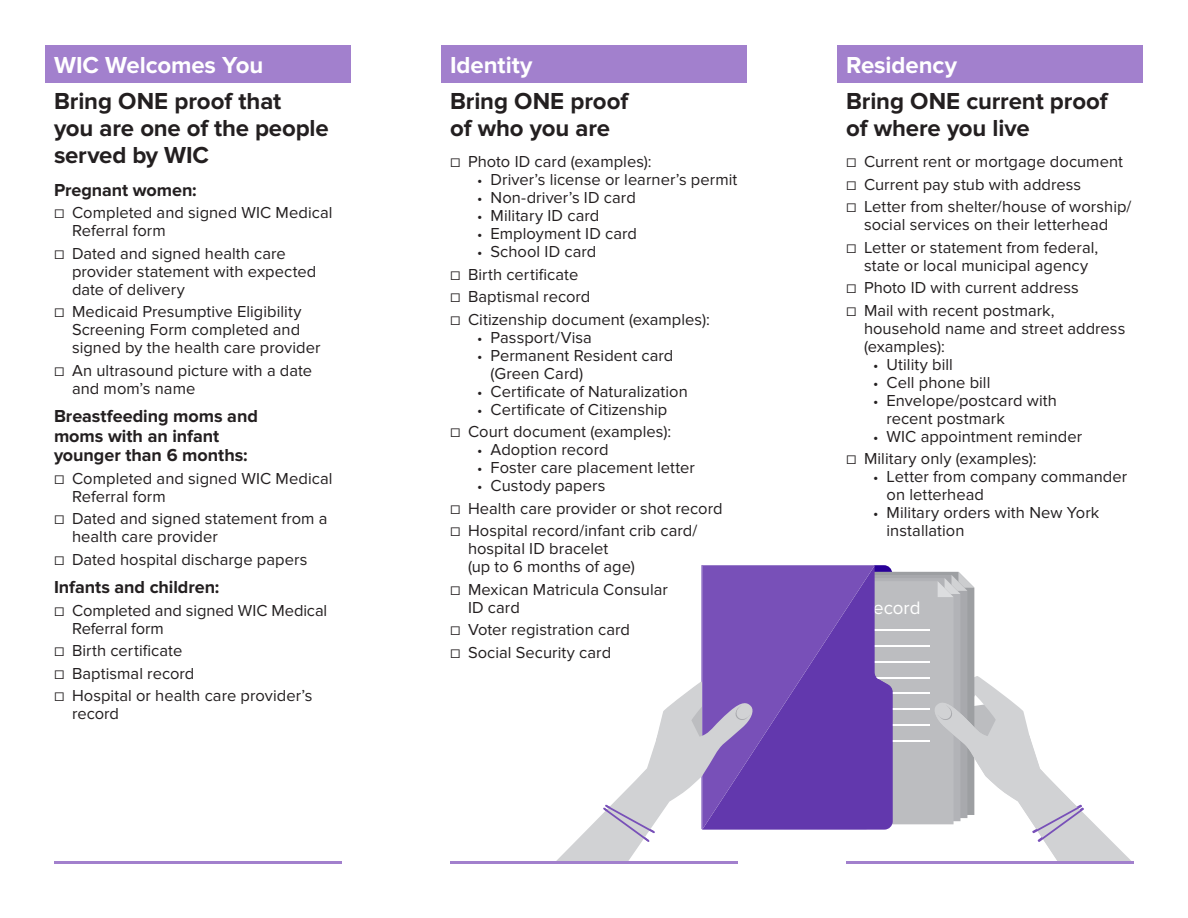
<style>
.page{position:relative;width:1188px;height:918px;background:#fff}
.page>*{position:absolute;margin:0;border:0;box-sizing:border-box;transform-origin:0 0}
.Head_2{font:700 24px/27px "Proxima Nova";letter-spacing:-.005em;color:#231f20}
.Heads{font:700 24px "Proxima Nova";letter-spacing:-.005em;color:#fff}
.t1{font:18.75px "Proxima Nova";color:#fff}
.subhead{font:700 18px/19.5px "Proxima Nova";letter-spacing:-.005em;color:#231f20}
.t2{font:16.5px/18px "Proxima Nova";letter-spacing:.005em;color:#231f20}
.s1{font-style:italic;font-size:15px}
.s2{font-size:15px}
</style>
<div class="page">
<svg style="left:702px;top:566px;width:173px;height:264px;background:#734bb5"></svg>
<svg style="left:786px;top:572px;width:345px;height:289px"></svg>
<svg style="left:556px;top:676px;width:199px;height:185px"></svg>
<hr style="left:54px;top:861px;width:288px;height:3px;background:#a280cd">
<div style="left:441px;top:45px;width:306px;height:38px;background:#a280cd"></div>
<div style="left:837px;top:45px;width:306px;height:38px;background:#a280cd"></div>
<hr style="left:450px;top:861px;width:288px;height:3px;background:#a280cd">
<hr style="left:846px;top:861px;width:288px;height:3px;background:#a280cd">
<div style="left:45px;top:45px;width:306px;height:38px;background:#a280cd"></div>
<p class="Heads" style="left:54px;top:51px;width:211px">WIC Welcomes You</p>
<p class="Head_2" style="left:54px;top:88px;width:276px">Bring ONE proof that<br>you are one of the people served by WIC</p>
<p class="subhead" style="left:54px;top:181px;width:144px">Pregnant women:</p>
<p class="t2" style="left:72px;top:204px;width:262px;text-indent:-18px"><span class="s1">☐</span> Completed and signed WIC Medical<br>Referral form</p>
<p class="t2" style="left:72px;top:245px;width:246px;text-indent:-18px"><span class="s1">☐</span> Dated and signed health care provider statement with expected date of delivery</p>
<p class="t2" style="left:72px;top:303px;width:250px;text-indent:-18px"><span class="s1">☐</span> Medicaid Presumptive Eligibility<br>Screening Form completed and signed by the health care provider</p>
<p class="t2" style="left:72px;top:362px;width:242px;text-indent:-18px"><span class="s1">☐</span> An ultrasound picture with a date and mom’s name</p>
<p class="subhead" style="left:54px;top:407px;width:205px">Breastfeeding moms and moms with an infant younger than 6 months:</p>
<p class="t2" style="left:72px;top:470px;width:262px;text-indent:-18px"><span class="s1">☐</span> Completed and signed WIC Medical<br>Referral form</p>
<p class="t2" style="left:72px;top:510px;width:257px;text-indent:-18px"><span class="s1">☐</span> Dated and signed statement from a health care provider</p>
<p class="t2" style="left:54px;top:551px;width:255px"><span class="s1">☐</span> Dated hospital discharge papers</p>
<p class="subhead" style="left:54px;top:578px;width:167px">Infants and children:</p>
<p class="t2" style="left:72px;top:602px;width:257px;text-indent:-18px"><span class="s1">☐</span> Completed and signed WIC Medical<br>Referral form</p>
<p class="t2" style="left:54px;top:642px;width:130px"><span class="s1">☐</span> Birth certificate</p>
<p class="t2" style="left:54px;top:665px;width:142px"><span class="s1">☐</span> Baptismal record</p>
<p class="t2" style="left:72px;top:687px;width:242px;text-indent:-18px"><span class="s1">☐</span> Hospital or health care provider’s record</p>
<p class="Heads" style="left:450px;top:51px;width:84px">Identity</p>
<p class="Head_2" style="left:450px;top:88px;width:180px">Bring ONE proof of who you are</p>
<p class="t2" style="left:450px;top:153px;width:203px"><span class="s1">☐</span> Photo ID card (examples):</p>
<p class="t2" style="left:477px;top:171px;width:262px"><span class="s2">•</span> Driver’s license or learner’s permit</p>
<p class="t2" style="left:477px;top:189px;width:160px"><span class="s2">•</span> Non-driver’s ID card</p>
<p class="t2" style="left:477px;top:207px;width:124px"><span class="s2">•</span> Military ID card</p>
<p class="t2" style="left:477px;top:225px;width:162px"><span class="s2">•</span> Employment ID card</p>
<p class="t2" style="left:477px;top:243px;width:121px"><span class="s2">•</span> School ID card</p>
<p class="t2" style="left:450px;top:266px;width:130px"><span class="s1">☐</span> Birth certificate</p>
<p class="t2" style="left:450px;top:288px;width:142px"><span class="s1">☐</span> Baptismal record</p>
<p class="t2" style="left:450px;top:311px;width:261px"><span class="s1">☐</span> Citizenship document (examples):</p>
<p class="t2" style="left:477px;top:329px;width:116px"><span class="s2">•</span> Passport/Visa</p>
<p class="t2" style="left:490px;top:347px;width:184px;text-indent:-14px"><span class="s2">•</span> Permanent Resident card (Green Card)</p>
<p class="t2" style="left:477px;top:383px;width:212px"><span class="s2">•</span> Certificate of Naturalization</p>
<p class="t2" style="left:477px;top:401px;width:192px"><span class="s2">•</span> Certificate of Citizenship</p>
<p class="t2" style="left:450px;top:423px;width:223px"><span class="s1">☐</span> Court document (examples):</p>
<p class="t2" style="left:477px;top:441px;width:133px"><span class="s2">•</span> Adoption record</p>
<p class="t2" style="left:477px;top:459px;width:220px"><span class="s2">•</span> Foster care placement letter</p>
<p class="t2" style="left:477px;top:477px;width:130px"><span class="s2">•</span> Custody papers</p>
<p class="t2" style="left:450px;top:500px;width:274px"><span class="s1">☐</span> Health care provider or shot record</p>
<p class="t2" style="left:468px;top:522px;width:231px;text-indent:-18px"><span class="s1">☐</span> Hospital record/infant crib card/ hospital ID bracelet<br>(up to 6 months of age)</p>
<p class="t2" style="left:468px;top:581px;width:201px;text-indent:-18px"><span class="s1">☐</span> Mexican Matricula Consular<br>ID card</p>
<p class="t2" style="left:450px;top:621px;width:182px"><span class="s1">☐</span> Voter registration card</p>
<p class="t2" style="left:450px;top:644px;width:163px"><span class="s1">☐</span> Social Security card</p>
<p class="Heads" style="left:846px;top:51px;width:113px">Residency</p>
<p class="Head_2" style="left:846px;top:88px;width:263px">Bring ONE current proof of where you live</p>
<p class="t2" style="left:846px;top:153px;width:279px"><span class="s1">☐</span> Current rent or mortgage document</p>
<p class="t2" style="left:846px;top:176px;width:237px"><span class="s1">☐</span> Current pay stub with address</p>
<p class="t2" style="left:846px;top:198px;width:287px;text-align:center"><span class="s1">☐</span> Letter from shelter/house of worship/ social services on their letterhead</p>
<p class="t2" style="left:846px;top:239px;width:254px;text-align:center"><span class="s1">☐</span> Letter or statement from federal, state or local municipal agency</p>
<p class="t2" style="left:846px;top:279px;width:234px"><span class="s1">☐</span> Photo ID with current address</p>
<p class="t2" style="left:864px;top:302px;width:263px;text-indent:-18px"><span class="s1">☐</span> Mail with recent postmark, household name and street address (examples):</p>
<p class="t2" style="left:873px;top:356px;width:82px"><span class="s2">•</span> Utility bill</p>
<p class="t2" style="left:873px;top:374px;width:119px"><span class="s2">•</span> Cell phone bill</p>
<p class="t2" style="left:886px;top:392px;width:172px;text-indent:-14px"><span class="s2">•</span> Envelope/postcard with recent postmark</p>
<p class="t2" style="left:873px;top:428px;width:211px"><span class="s2">•</span> WIC appointment reminder</p>
<p class="t2" style="left:846px;top:450px;width:192px"><span class="s1">☐</span> Military only (examples):</p>
<p class="t2" style="left:886px;top:468px;width:242px;text-indent:-14px"><span class="s2">•</span> Letter from company commander on letterhead</p>
<p class="t2" style="left:886px;top:504px;width:214px;text-indent:-14px"><span class="s2">•</span> Military orders with New York installation</p>
<p class="t1" style="left:862px;top:597px;width:60px">Record</p>
</div>
